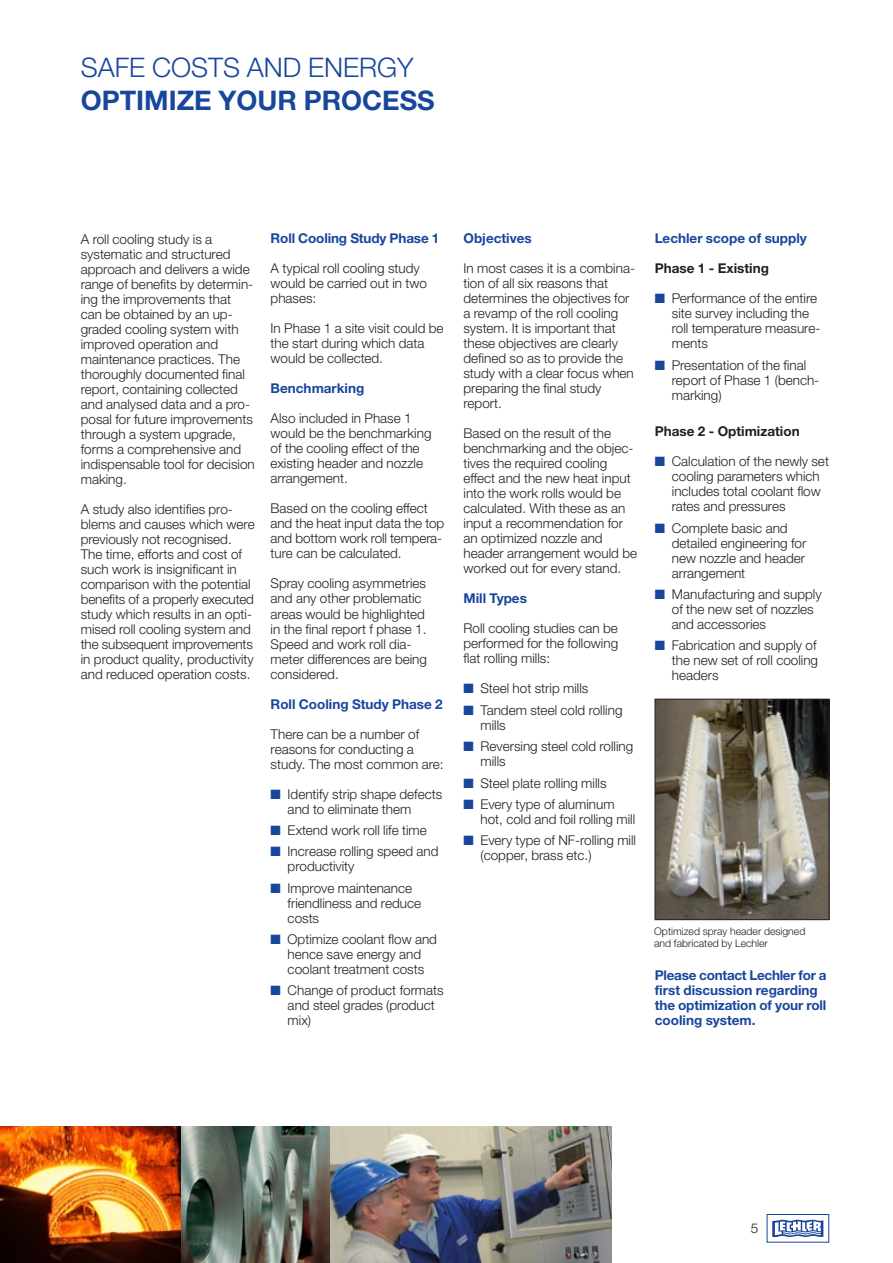
<style>
.page{position:relative;width:893px;height:1263px;background:#fff}
.page>*{position:absolute;margin:0;border:0;box-sizing:border-box;transform-origin:0 0}
.t1{font:700 27px "Helvetica Neue LTW1 G";color:#18469d}
.t2{font:300 27px "Helvetica Neue LTW1 G";color:#18469d}
.t3{font:300 13.5px/15px "Helvetica Neue LTW1 G";color:#231f20}
.t4{font:700 13.5px/15px "Helvetica Neue LTW1 G";color:#18469d}
.t5{font:700 13.5px "Helvetica Neue LTW1 G";color:#231f20}
.t6{font:300 10.5px/12px "Helvetica Neue LTW1 G";color:#231f20}
.s1{color:#18469d}
</style>
<div class="page">
<div style="left:767px;top:1214px;width:62px;height:28px;border:1px solid #18469d"></div>
<svg style="left:772px;top:1219px;width:51px;height:18px"></svg>
<img style="left:0;top:1127px;width:331px;height:136px">
<img style="left:331px;top:1127px;width:280px;height:136px">
<img style="left:657px;top:701px;width:170px;height:217px">
<div style="left:655px;top:699px;width:174px;height:221px;border:1px solid #231f20"></div>
<h1 class="t2" style="left:81px;top:51px;width:334px">SAFE COSTS AND ENERGY</h1>
<h1 class="t1" style="left:81px;top:83px;width:355px">OPTIMIZE YOUR PROCESS</h1>
<p class="t3" style="left:81px;top:231px;width:175px">A roll cooling study is a systematic and structured approach and delivers a wide range of benefits by determin&shy;ing the improvements that can be obtained by an up&shy;graded cooling system with improved operation and maintenance practices. The thoroughly documented final report, containing collected and analysed data and a pro&shy;posal for future improvements through a system upgrade, forms a comprehensive and indispensable tool for decision making.</p>
<p class="t3" style="left:81px;top:501px;width:175px">A study also identifies pro&shy;blems and causes which were previously not recognised.<br>The time, efforts and cost of such work is insignificant in comparison with the potential benefits of a properly executed study which results in an opti&shy;mised roll cooling system and the subsequent improvements in product quality, productivity and reduced operation costs.</p>
<p class="t4" style="left:271px;top:231px;width:170px">Roll Cooling Study Phase 1</p>
<p class="t3" style="left:271px;top:261px;width:158px">A typical roll cooling study would be carried out in two phases:</p>
<p class="t3" style="left:271px;top:321px;width:174px">In Phase 1 a site visit could be the start during which data would be collected.</p>
<p class="t4" style="left:271px;top:381px;width:95px">Benchmarking</p>
<p class="t3" style="left:271px;top:411px;width:162px">Also included in Phase 1 would be the benchmarking of the cooling effect of the existing header and nozzle arrangement.</p>
<p class="t3" style="left:271px;top:501px;width:175px">Based on the cooling effect and the heat input data the top and bottom work roll tempera&shy;ture can be calculated.</p>
<p class="t3" style="left:271px;top:576px;width:158px">Spray cooling asymmetries and any other problematic areas would be highlighted in the final report f phase 1.<br>Speed and work roll dia&shy;meter differences are being considered.</p>
<p class="t4" style="left:271px;top:696px;width:174px">Roll Cooling Study Phase 2</p>
<p class="t3" style="left:271px;top:726px;width:174px">There can be a number of reasons for conducting a study. The most common are:</p>
<p class="t3" style="left:288px;top:786px;width:156px;text-indent:-17px"><span class="s1">■</span> Identify strip shape defects and to eliminate them</p>
<p class="t3" style="left:271px;top:822px;width:158px"><span class="s1">■</span> Extend work roll life time</p>
<p class="t3" style="left:288px;top:844px;width:152px;text-indent:-17px"><span class="s1">■</span> Increase rolling speed and productivity</p>
<p class="t3" style="left:288px;top:880px;width:135px;text-indent:-17px"><span class="s1">■</span> Improve maintenance friendliness and reduce costs</p>
<p class="t3" style="left:271px;top:932px;width:168px;text-align:center"><span class="s1">■</span> Optimize coolant flow and hence save energy and coolant treatment costs</p>
<p class="t3" style="left:288px;top:983px;width:157px;text-indent:-17px"><span class="s1">■</span> Change of product formats and steel grades (product mix)</p>
<p class="t4" style="left:463px;top:231px;width:70px">Objectives</p>
<p class="t3" style="left:463px;top:261px;width:173px">In most cases it is a combina&shy;tion of all six reasons that determines the objectives for a revamp of the roll cooling system. It is important that these objectives are clearly defined so as to provide the study with a clear focus when preparing the final study report.</p>
<p class="t3" style="left:463px;top:426px;width:175px">Based on the result of the benchmarking and the objec&shy;tives the required cooling effect and the new heat input into the work rolls would be calculated. With these as an input a recommendation for an optimized nozzle and header arrangement would be worked out for every stand.</p>
<p class="t4" style="left:463px;top:591px;width:65px">Mill Types</p>
<p class="t3" style="left:463px;top:621px;width:156px;text-align:justify">Roll cooling studies can be performed for the following flat rolling mills:</p>
<p class="t3" style="left:463px;top:681px;width:126px"><span class="s1">■</span> Steel hot strip mills</p>
<p class="t3" style="left:480px;top:702px;width:144px;text-indent:-17px"><span class="s1">■</span> Tandem steel cold rolling mills</p>
<p class="t3" style="left:480px;top:739px;width:154px;text-indent:-17px"><span class="s1">■</span> Reversing steel cold rolling mills</p>
<p class="t3" style="left:463px;top:775px;width:145px"><span class="s1">■</span> Steel plate rolling mills</p>
<p class="t3" style="left:480px;top:797px;width:156px;text-indent:-17px"><span class="s1">■</span> Every type of aluminum hot, cold and foil rolling mill</p>
<p class="t3" style="left:480px;top:833px;width:157px;text-indent:-17px"><span class="s1">■</span> Every type of NF-rolling mill (copper, brass etc.)</p>
<p class="t4" style="left:655px;top:231px;width:154px">Lechler scope of supply</p>
<p class="t5" style="left:655px;top:260px;width:116px">Phase 1 - Existing</p>
<p class="t3" style="left:672px;top:291px;width:150px;text-indent:-17px"><span class="s1">■</span> Performance of the entire site survey including the roll temperature measure&shy;ments</p>
<p class="t3" style="left:672px;top:357px;width:149px;text-indent:-17px"><span class="s1">■</span> Presentation of the final report of Phase 1 (bench&shy;marking)</p>
<p class="t5" style="left:655px;top:423px;width:146px">Phase 2 - Optimization</p>
<p class="t3" style="left:672px;top:454px;width:159px;text-indent:-17px"><span class="s1">■</span> Calculation of the newly set cooling parameters which includes total coolant flow rates and pressures</p>
<p class="t3" style="left:672px;top:520px;width:136px;text-indent:-17px"><span class="s1">■</span> Complete basic and detailed engineering for new nozzle and header arrangement</p>
<p class="t3" style="left:672px;top:587px;width:151px;text-indent:-17px"><span class="s1">■</span> Manufacturing and supply of the new set of nozzles and accessories</p>
<p class="t3" style="left:672px;top:638px;width:148px;text-align:justify;text-indent:-17px"><span class="s1">■</span> Fabrication and supply of the new set of roll cooling headers</p>
<p class="t6" style="left:654px;top:925px;width:153px">Optimized spray header designed and fabricated by Lechler</p>
<p class="t4" style="left:655px;top:967px;width:173px">Please contact Lechler for a first discussion regarding the optimization of your roll cooling system.</p>
<p class="t3" style="left:751px;top:1221px;width:9px">5</p>
</div>
